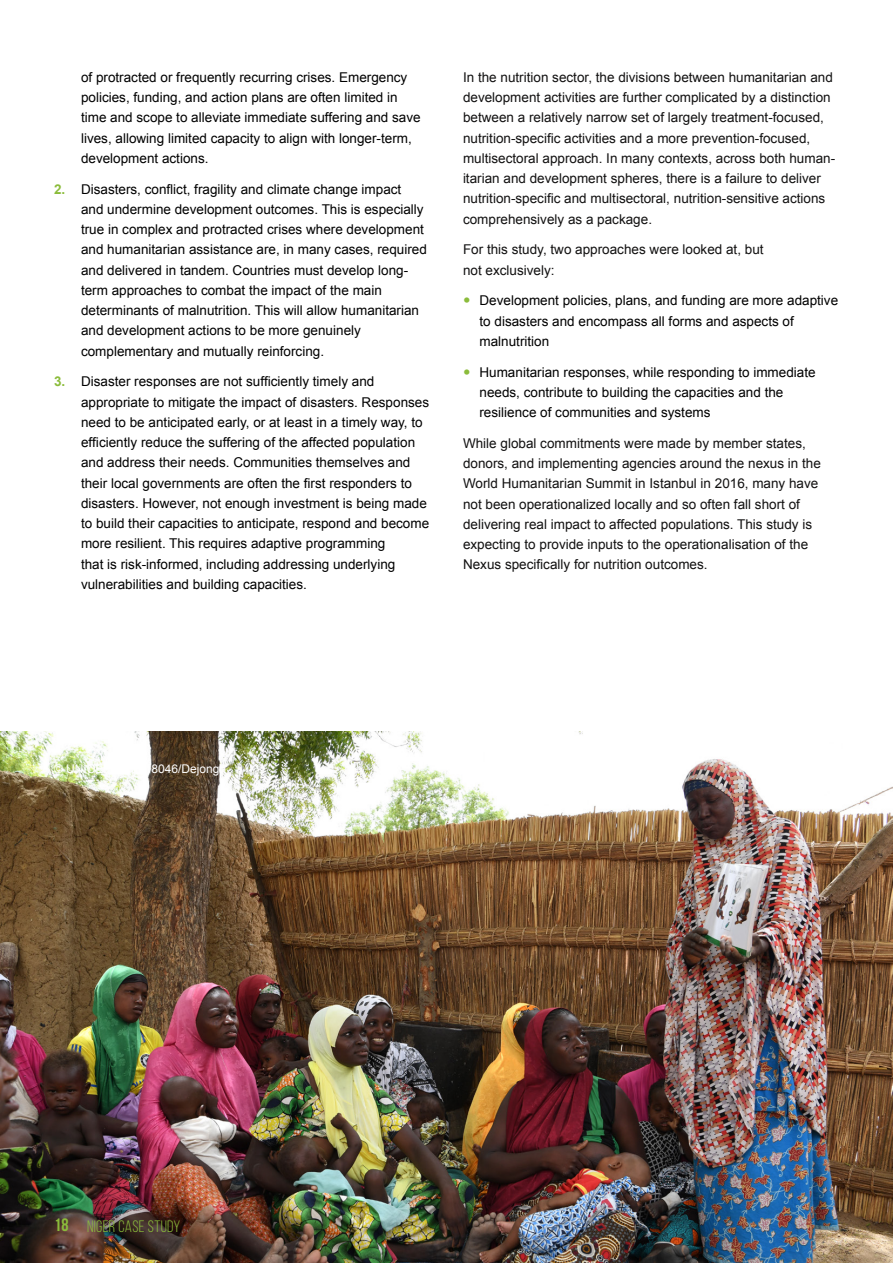
<style>
.page{position:relative;width:893px;height:1263px;background:#fff}
.page>*{position:absolute;margin:0;border:0;box-sizing:border-box;transform-origin:0 0}
.t1{font:16.5px "Bebas Neue";letter-spacing:.02em;color:#8bbc3b}
.t2{font:13.5px/20.2px "Arial";color:#000}
.t3{font:13.5px/20.2px "Arial";color:#121111}
.t4{font:12px "Arial";color:#fff}
.s1{font-weight:700;color:#8bbc3b}
.s2{font-weight:700;font-size:18px}
</style>
<div class="page">
<img style="left:0;top:732px;width:893px;height:531px">
<p class="t2" style="left:81px;top:67px;width:341px">of protracted or frequently recurring crises. Emergency policies, funding, and action plans are often limited in time and scope to alleviate immediate suffering and save lives, allowing limited capacity to align with longer-term, development actions.</p>
<p class="t2" style="left:81px;top:179px;width:347px;text-indent:-27px"><span class="s1">2.</span> Disasters, conflict, fragility and climate change impact and undermine development outcomes. This is especially true in complex and protracted crises where development and humanitarian assistance are, in many cases, required and delivered in tandem. Countries must develop long&shy;term approaches to combat the impact of the main determinants of malnutrition. This will allow humanitarian and development actions to be more genuinely complementary and mutually reinforcing.</p>
<p class="t2" style="left:81px;top:372px;width:350px;text-indent:-27px"><span class="s1">3.</span> Disaster responses are not sufficiently timely and appropriate to mitigate the impact of disasters. Responses need to be anticipated early, or at least in a timely way, to efficiently reduce the suffering of the affected population and address their needs. Communities themselves and their local governments are often the first responders to disasters. However, not enough investment is being made to build their capacities to anticipate, respond and become more resilient. This requires adaptive programming<br>that is risk-informed, including addressing underlying vulnerabilities and building capacities.</p>
<p class="t3" style="left:463px;top:67px;width:374px">In the nutrition sector, the divisions between humanitarian and development activities are further complicated by a distinction between a relatively narrow set of largely treatment-focused, nutrition-specific activities and a more prevention-focused, multisectoral approach. In many contexts, across both human&shy;itarian and development spheres, there is a failure to deliver nutrition-specific and multisectoral, nutrition-sensitive actions comprehensively as a package.</p>
<p class="t3" style="left:463px;top:240px;width:302px">For this study, two approaches were looked at, but not exclusively:</p>
<p class="t2" style="left:479px;top:291px;width:360px">Development policies, plans, and funding are more adaptive to disasters and encompass all forms and aspects of malnutrition</p>
<p class="t2" style="left:479px;top:362px;width:338px">Humanitarian responses, while responding to immediate needs, contribute to building the capacities and the resilience of communities and systems</p>
<p class="t3" style="left:463px;top:433px;width:359px">While global commitments were made by member states, donors, and implementing agencies around the nexus in the World Humanitarian Summit in Istanbul in 2016, many have not been operationalized locally and so often fall short of delivering real impact to affected populations. This study is expecting to provide inputs to the operationalisation of the Nexus specifically for nutrition outcomes.</p>
<p class="t4" style="left:54px;top:761px;width:174px">© UNICEF/UN0318046/Dejongh</p>
<p class="t1" style="left:54px;top:1217px;width:128px"><span class="s2">18</span> NIGER CASE STUDY</p>
</div>
